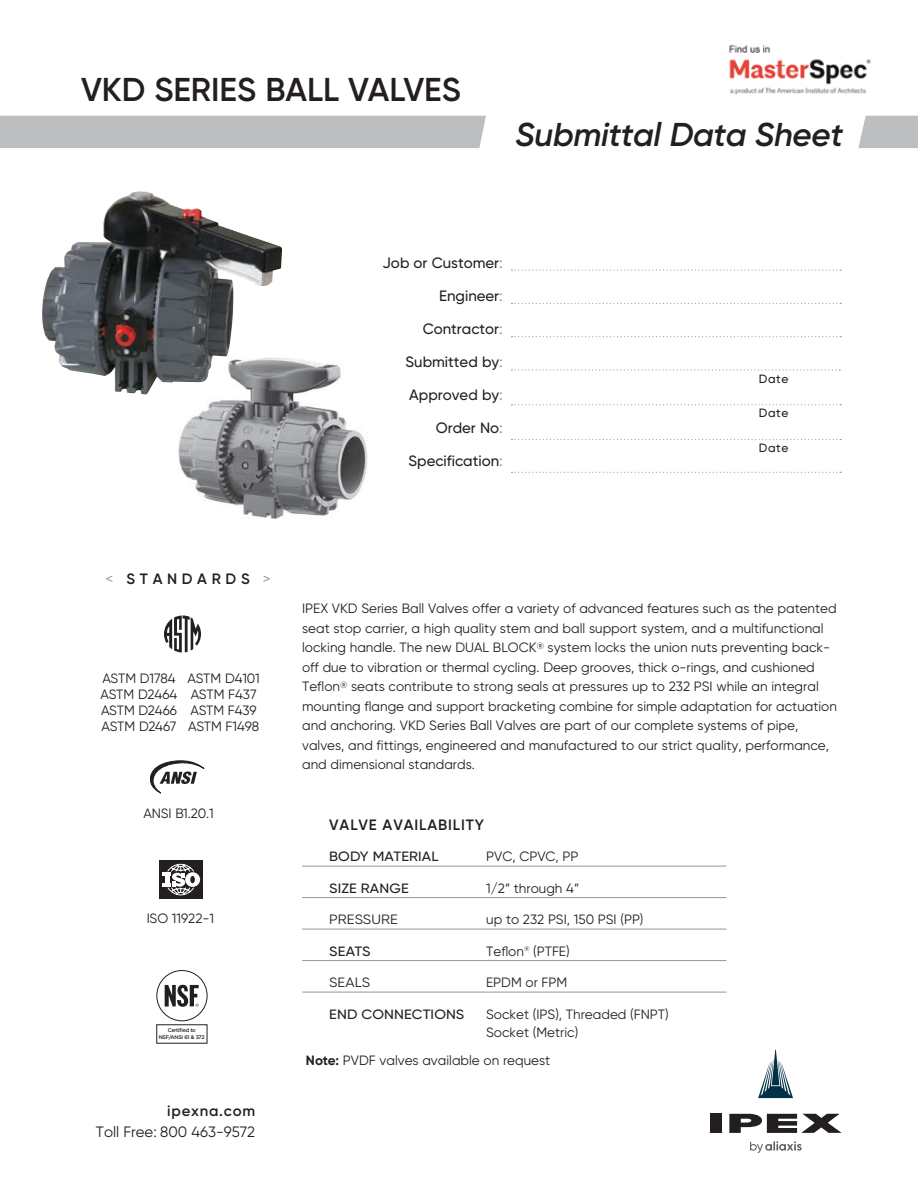
<style>
.page{position:relative;width:918px;height:1188px;background:#fff}
.page>*{position:absolute;margin:0;border:0;box-sizing:border-box;transform-origin:0 0}
.t1{font:600 33px "Gilroy";color:#231f20}
.t2{font:italic 600 33px "Gilroy";letter-spacing:-.01em;color:#231f20}
.t3{font:500 15px "Gilroy";color:#231f20}
.t4{font:600 15px "Gilroy";letter-spacing:.06em;color:#231f20}
.t5{font:15px "Gilroy";color:#231f20}
.t6{font:600 15px "Gilroy";letter-spacing:.31em;color:#231f20}
.t7{font:13.5px/19.5px "Gilroy";color:#231f20}
.t8{font:500 13.5px "Gilroy";letter-spacing:.01em;color:#231f20;scale:1.08 1}
.t9{font:13.5px/16.2px "Gilroy";letter-spacing:-.02em;color:#231f20}
.t10{font:13.5px "Gilroy";color:#231f20;scale:1.08 1}
.t11{font:500 12px "Gilroy";letter-spacing:.05em;color:#231f20}
.t12{font:500 5.25px/6.3px "Gotham";letter-spacing:-.04em;color:#231f20;text-align:center}
.s1{font-weight:400;color:#949698}
.s2{color:#949698}
.s3{font-weight:700}
</style>
<div class="page">
<svg style="left:858px;top:116px;width:60px;height:32px;background:#c0c2c4"></svg>
<div style="left:710px;top:1114px;width:11px;height:19px;background:#231f20"></div>
<svg style="left:729px;top:1114px;width:113px;height:19px"></svg>
<svg style="left:758px;top:1050px;width:35px;height:48px"></svg>
<svg style="left:750px;top:1141px;width:52px;height:12px"></svg>
<hr style="left:302px;top:866px;width:424px;height:1px;background:#949698">
<hr style="left:302px;top:897px;width:424px;height:1px;background:#949698">
<hr style="left:302px;top:929px;width:424px;height:1px;background:#949698">
<hr style="left:302px;top:960px;width:424px;height:1px;background:#949698">
<hr style="left:302px;top:992px;width:424px;height:1px;background:#949698">
<svg style="left:164px;top:616px;width:37px;height:36px"></svg>
<svg style="left:150px;top:761px;width:54px;height:32px"></svg>
<div style="left:159px;top:861px;width:44px;height:38px;background:#231f20"></div>
<svg style="left:162px;top:864px;width:38px;height:31px"></svg>
<img style="left:178px;top:357px;width:190px;height:162px">
<img style="left:42px;top:191px;width:192px;height:203px">
<div style="left:0;top:116px;width:486px;height:32px;background:#bcbec0"></div>
<svg style="left:512px;top:270px;width:329px;height:1px"></svg>
<svg style="left:512px;top:303px;width:329px;height:1px"></svg>
<svg style="left:512px;top:336px;width:329px;height:1px"></svg>
<svg style="left:512px;top:369px;width:328px;height:2px"></svg>
<svg style="left:512px;top:404px;width:329px;height:1px"></svg>
<svg style="left:512px;top:439px;width:329px;height:1px"></svg>
<svg style="left:512px;top:472px;width:329px;height:1px"></svg>
<img style="left:729px;top:45px;width:142px;height:49px">
<div style="left:157px;top:970px;width:50px;height:51px;border:1px solid #231f20;border-radius:50%"></div>
<svg style="left:165px;top:985px;width:34px;height:22px"></svg>
<h1 class="t1" style="left:81px;top:69px;width:381px">VKD SERIES BALL VALVES</h1>
<h1 class="t2" style="left:516px;top:114px;width:329px">Submittal Data Sheet</h1>
<p class="t6" style="left:106px;top:569px;width:167px"><span class="s1">&lt;</span> STANDARDS <span class="s1">&gt;</span></p>
<p class="t3" style="left:383px;top:254px;width:122px">Job or Customer<span class="s2">:</span></p>
<p class="t3" style="left:439px;top:287px;width:65px">Engineer<span class="s2">:</span></p>
<p class="t3" style="left:423px;top:320px;width:82px">Contractor<span class="s2">:</span></p>
<p class="t3" style="left:406px;top:353px;width:99px">Submitted by<span class="s2">:</span></p>
<p class="t3" style="left:409px;top:386px;width:95px">Approved by<span class="s2">:</span></p>
<p class="t3" style="left:436px;top:419px;width:69px">Order No<span class="s2">:</span></p>
<p class="t3" style="left:409px;top:452px;width:96px">Specification<span class="s2">:</span></p>
<p class="t11" style="left:759px;top:371px;width:31px">Date</p>
<p class="t11" style="left:759px;top:406px;width:31px">Date</p>
<p class="t11" style="left:759px;top:441px;width:31px">Date</p>
<p class="t9" style="left:101px;top:670px;width:78px">ASTM D1784<br>ASTM D2464<br>ASTM D2466<br>ASTM D2467</p>
<p class="t7" style="left:188px;top:670px;width:74px;line-height:16.2px">ASTM D4101<br>ASTM F437<br>ASTM F439<br>ASTM F1498</p>
<p class="t7" style="left:143px;top:803px;width:72px">ANSI B1.20.1</p>
<p class="t7" style="left:147px;top:909px;width:69px">ISO 11922-1</p>
<p class="t12" style="left:159px;top:1027px;width:48px">Certified to<br>NSF/ANSI 61 &amp; 372</p>
<p class="t4" style="left:167px;top:1102px;width:89px">ipexna.com</p>
<p class="t5" style="left:96px;top:1123px;width:161px">Toll Free: 800 463-9572</p>
<p class="t7" style="left:302px;top:599px;width:536px">IPEX VKD Series Ball Valves offer a variety of advanced features such as the patented seat stop carrier, a high quality stem and ball support system, and a multifunctional locking handle. The new DUAL BLOCK<sup>®</sup> system locks the union nuts preventing back&shy;off due to vibration or thermal cycling. Deep grooves, thick o-rings, and cushioned Teflon<sup>®</sup> seats contribute to strong seals at pressures up to 232 PSI while an integral mounting flange and support bracketing combine for simple adaptation for actuation and anchoring. VKD Series Ball Valves are part of our complete systems of pipe, valves, and fittings, engineered and manufactured to our strict quality, performance, and dimensional standards.</p>
<p class="t4" style="left:329px;top:815px;width:156px">VALVE AVAILABILITY</p>
<p class="t8" style="left:329px;top:848px;width:103px">BODY MATERIAL</p>
<p class="t7" style="left:486px;top:847px;width:94px">PVC, CPVC, PP</p>
<p class="t8" style="left:329px;top:880px;width:75px">SIZE RANGE</p>
<p class="t7" style="left:486px;top:878px;width:95px">1/2” through 4”</p>
<p class="t10" style="left:329px;top:911px;width:65px">PRESSURE</p>
<p class="t7" style="left:486px;top:910px;width:159px">up to 232 PSI, 150 PSI (PP)</p>
<p class="t8" style="left:329px;top:943px;width:40px">SEATS</p>
<p class="t7" style="left:486px;top:941px;width:85px">Teflon<sup>®</sup> (PTFE)</p>
<p class="t10" style="left:329px;top:974px;width:40px">SEALS</p>
<p class="t7" style="left:486px;top:973px;width:83px">EPDM or FPM</p>
<p class="t8" style="left:329px;top:1006px;width:127px">END CONNECTIONS</p>
<p class="t7" style="left:486px;top:1005px;width:184px;line-height:18px">Socket (IPS), Threaded (FNPT)<br>Socket (Metric)</p>
<p class="t7" style="left:306px;top:1050px;width:246px"><span class="s3">Note:</span> PVDF valves available on request</p>
</div>
